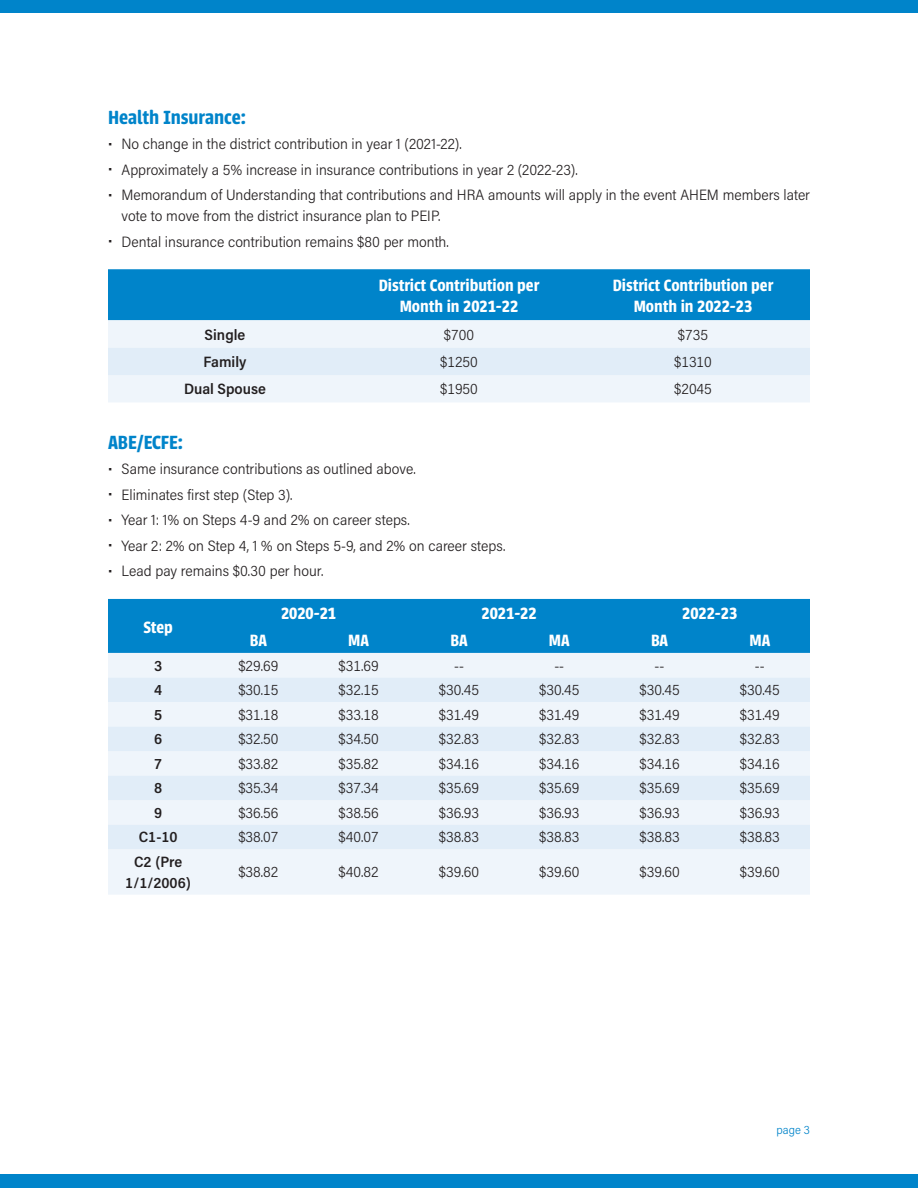
<style>
.page{position:relative;width:918px;height:1188px;background:#fff}
.page>*{position:absolute;margin:0;border:0;box-sizing:border-box;transform-origin:0 0}
.t1{font:600 21px "Urbana";color:#0084ca}
.t2{font:600 18px/21px "Urbana";color:#fff;text-align:center}
.t3{font:300 15px/21px "Acumin Pro Semi Cond";color:#231f20}
.t4{font:600 15px/21px "Acumin Pro Semi Cond";color:#231f20;text-align:center}
.t5{font:300 12px "Acumin Pro Semi Cond";color:#0084ca}
</style>
<div class="page">
<div style="left:0;top:0;width:918px;height:14px;background:#0084ca"></div>
<div style="left:0;top:1174px;width:918px;height:14px;background:#0084ca"></div>
<div style="left:108px;top:269px;width:702px;height:51px;background:#0084ca"></div>
<div style="left:108px;top:320px;width:702px;height:82px;background:#eff5fb"></div>
<div style="left:108px;top:348px;width:702px;height:27px;background:#e1edf8"></div>
<div style="left:108px;top:599px;width:702px;height:54px;background:#0084ca"></div>
<div style="left:108px;top:653px;width:702px;height:242px;background:#eff5fb"></div>
<svg style="left:108px;top:677px;width:702px;height:172px;fill:#e1edf8"></svg>
<h1 class="t1" style="left:108px;top:105px;width:139px">Health Insurance:</h1>
<p class="t3" style="left:108px;top:133px;width:355px">• No change in the district contribution in year 1 (2021-22).</p>
<p class="t3" style="left:108px;top:158px;width:471px">• Approximately a 5% increase in insurance contributions in year 2 (2022-23).</p>
<p class="t3" style="left:122px;top:184px;width:690px;text-indent:-14px">• Memorandum of Understanding that contributions and HRA amounts will apply in the event AHEM members later vote to move from the district insurance plan to PEIP.</p>
<p class="t3" style="left:108px;top:230px;width:342px">• Dental insurance contribution remains $80 per month.</p>
<p class="t2" style="left:379px;top:275px;width:162px">District Contribution per<br>Month in 2021-22</p>
<p class="t2" style="left:613px;top:275px;width:162px">District Contribution per<br>Month in 2022-23</p>
<p class="t4" style="left:205px;top:323px;width:42px">Single</p>
<p class="t3" style="left:444px;top:323px;width:32px">$700</p>
<p class="t3" style="left:678px;top:323px;width:32px">$735</p>
<p class="t4" style="left:203px;top:350px;width:45px">Family</p>
<p class="t3" style="left:440px;top:351px;width:39px">$1250</p>
<p class="t3" style="left:674px;top:351px;width:39px">$1310</p>
<p class="t4" style="left:184px;top:378px;width:83px">Dual Spouse</p>
<p class="t3" style="left:440px;top:378px;width:39px">$1950</p>
<p class="t3" style="left:674px;top:378px;width:39px">$2045</p>
<h1 class="t1" style="left:108px;top:431px;width:77px">ABE/ECFE:</h1>
<p class="t3" style="left:108px;top:458px;width:309px">• Same insurance contributions as outlined above.</p>
<p class="t3" style="left:108px;top:484px;width:186px">• Eliminates first step (Step 3).</p>
<p class="t3" style="left:108px;top:509px;width:303px">• Year 1: 1% on Steps 4-9 and 2% on career steps.</p>
<p class="t3" style="left:108px;top:535px;width:399px">• Year 2: 2% on Step 4, 1 % on Steps 5-9, and 2% on career steps.</p>
<p class="t3" style="left:108px;top:560px;width:217px">• Lead pay remains $0.30 per hour.</p>
<p class="t2" style="left:143px;top:617px;width:31px">Step</p>
<p class="t2" style="left:281px;top:603px;width:57px">2020-21</p>
<p class="t2" style="left:482px;top:603px;width:57px">2021-22</p>
<p class="t2" style="left:682px;top:603px;width:57px">2022-23</p>
<p class="t2" style="left:250px;top:630px;width:19px">BA</p>
<p class="t2" style="left:348px;top:630px;width:22px">MA</p>
<p class="t2" style="left:450px;top:630px;width:19px">BA</p>
<p class="t2" style="left:549px;top:630px;width:22px">MA</p>
<p class="t2" style="left:651px;top:630px;width:19px">BA</p>
<p class="t2" style="left:749px;top:630px;width:22px">MA</p>
<p class="t4" style="left:154px;top:654px;width:10px">3</p>
<p class="t3" style="left:238px;top:654px;width:42px">$29.69</p>
<p class="t3" style="left:339px;top:654px;width:42px">$31.69</p>
<p class="t3" style="left:454px;top:654px;width:11px">--</p>
<p class="t3" style="left:554px;top:654px;width:11px">--</p>
<p class="t3" style="left:655px;top:654px;width:11px">--</p>
<p class="t3" style="left:755px;top:654px;width:11px">--</p>
<p class="t4" style="left:154px;top:679px;width:10px">4</p>
<p class="t3" style="left:238px;top:679px;width:42px">$30.15</p>
<p class="t3" style="left:339px;top:679px;width:42px">$32.15</p>
<p class="t3" style="left:439px;top:679px;width:42px">$30.45</p>
<p class="t3" style="left:539px;top:679px;width:42px">$30.45</p>
<p class="t3" style="left:640px;top:679px;width:42px">$30.45</p>
<p class="t3" style="left:740px;top:679px;width:42px">$30.45</p>
<p class="t4" style="left:154px;top:703px;width:10px">5</p>
<p class="t3" style="left:238px;top:703px;width:42px">$31.18</p>
<p class="t3" style="left:339px;top:703px;width:42px">$33.18</p>
<p class="t3" style="left:439px;top:703px;width:42px">$31.49</p>
<p class="t3" style="left:539px;top:703px;width:42px">$31.49</p>
<p class="t3" style="left:640px;top:703px;width:42px">$31.49</p>
<p class="t3" style="left:740px;top:703px;width:42px">$31.49</p>
<p class="t4" style="left:154px;top:728px;width:10px">6</p>
<p class="t3" style="left:238px;top:728px;width:42px">$32.50</p>
<p class="t3" style="left:339px;top:728px;width:42px">$34.50</p>
<p class="t3" style="left:439px;top:728px;width:42px">$32.83</p>
<p class="t3" style="left:539px;top:728px;width:42px">$32.83</p>
<p class="t3" style="left:640px;top:728px;width:42px">$32.83</p>
<p class="t3" style="left:740px;top:728px;width:42px">$32.83</p>
<p class="t4" style="left:154px;top:752px;width:10px">7</p>
<p class="t3" style="left:238px;top:753px;width:42px">$33.82</p>
<p class="t3" style="left:339px;top:753px;width:42px">$35.82</p>
<p class="t3" style="left:439px;top:753px;width:42px">$34.16</p>
<p class="t3" style="left:539px;top:753px;width:42px">$34.16</p>
<p class="t3" style="left:640px;top:753px;width:42px">$34.16</p>
<p class="t3" style="left:740px;top:753px;width:42px">$34.16</p>
<p class="t4" style="left:154px;top:777px;width:10px">8</p>
<p class="t3" style="left:238px;top:777px;width:42px">$35.34</p>
<p class="t3" style="left:339px;top:777px;width:42px">$37.34</p>
<p class="t3" style="left:439px;top:777px;width:42px">$35.69</p>
<p class="t3" style="left:539px;top:777px;width:42px">$35.69</p>
<p class="t3" style="left:640px;top:777px;width:42px">$35.69</p>
<p class="t3" style="left:740px;top:777px;width:42px">$35.69</p>
<p class="t4" style="left:154px;top:801px;width:10px">9</p>
<p class="t3" style="left:238px;top:802px;width:42px">$36.56</p>
<p class="t3" style="left:339px;top:802px;width:42px">$38.56</p>
<p class="t3" style="left:439px;top:802px;width:42px">$36.93</p>
<p class="t3" style="left:539px;top:802px;width:42px">$36.93</p>
<p class="t3" style="left:640px;top:802px;width:42px">$36.93</p>
<p class="t3" style="left:740px;top:802px;width:42px">$36.93</p>
<p class="t4" style="left:139px;top:826px;width:40px">C1-10</p>
<p class="t3" style="left:238px;top:826px;width:42px">$38.07</p>
<p class="t3" style="left:339px;top:826px;width:42px">$40.07</p>
<p class="t3" style="left:439px;top:826px;width:42px">$38.83</p>
<p class="t3" style="left:539px;top:826px;width:42px">$38.83</p>
<p class="t3" style="left:640px;top:826px;width:42px">$38.83</p>
<p class="t3" style="left:740px;top:826px;width:42px">$38.83</p>
<p class="t4" style="left:125px;top:851px;width:67px">C2 (Pre<br>1/1/2006)</p>
<p class="t3" style="left:238px;top:861px;width:42px">$38.82</p>
<p class="t3" style="left:339px;top:861px;width:42px">$40.82</p>
<p class="t3" style="left:439px;top:861px;width:42px">$39.60</p>
<p class="t3" style="left:539px;top:861px;width:42px">$39.60</p>
<p class="t3" style="left:640px;top:861px;width:42px">$39.60</p>
<p class="t3" style="left:740px;top:861px;width:42px">$39.60</p>
<p class="t5" style="left:777px;top:1122px;width:35px">page 3</p>
</div>
